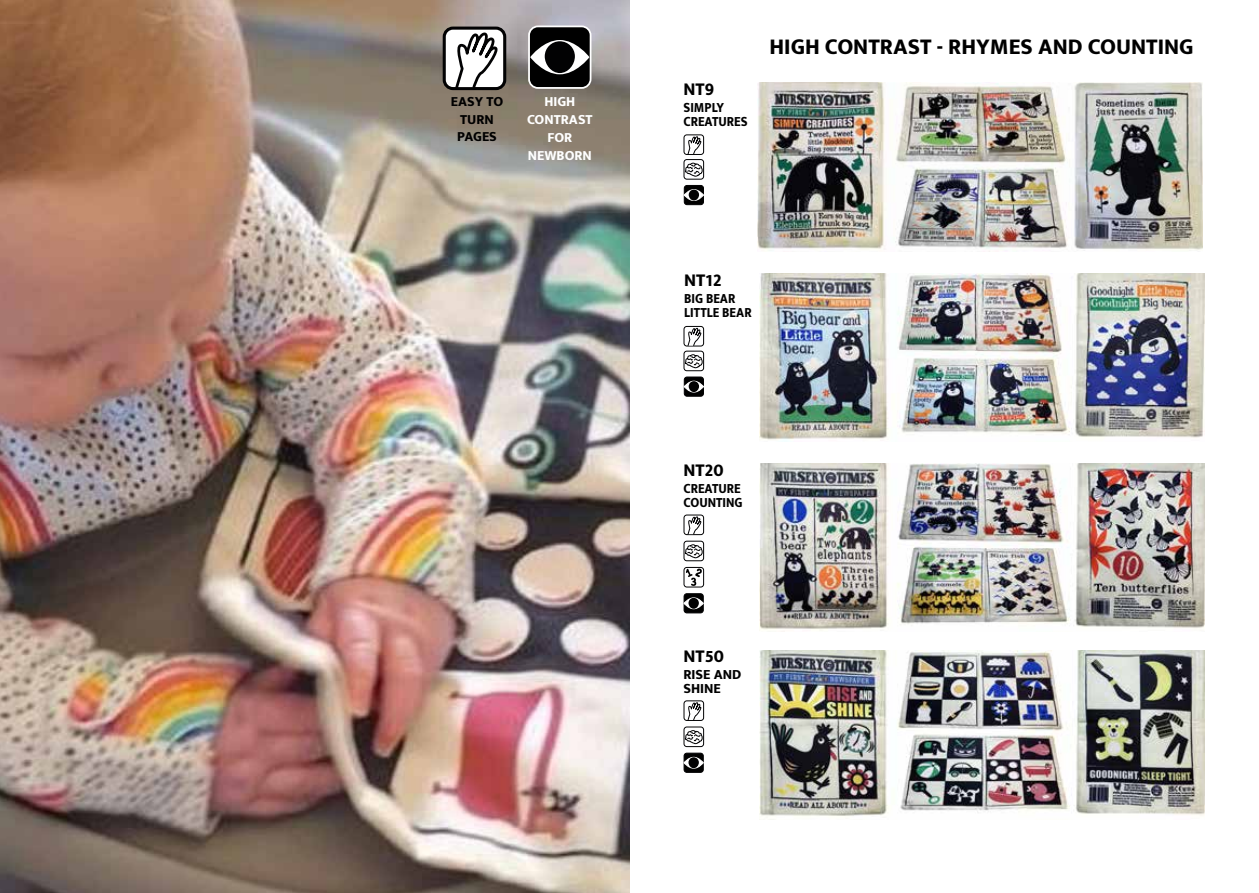
<style>
.page{position:relative;width:1259px;height:893px;background:#fff}
.page>*{position:absolute;margin:0;border:0;box-sizing:border-box;transform-origin:0 0}
.t1{font:800 22.5px "Mukta Mahee";color:#000}
.t2{font:800 18px "Mukta Mahee";color:#000}
.t3{font:800 13.95px/14px "Mukta Mahee";color:#000;scale:.9 1}
.t4{font:800 13.95px/14px "Mukta Mahee";color:#000}
.t5{font:800 13.8px/17.9px "Mukta Mahee";color:#fff;text-align:center}
.t6{font:800 13.8px/17.9px "Mukta Mahee";color:#000;text-align:center}
</style>
<div class="page">
<img style="left:0;top:0;width:629px;height:893px">
<div style="left:529px;top:26px;width:61px;height:62px;background:#000;border-radius:9px"></div>
<div style="left:528px;top:26px;width:63px;height:63px;border:2px solid #fff;border-radius:9px"></div>
<svg style="left:532px;top:41px;width:56px;height:32px"></svg>
<div style="left:530px;top:40px;width:59px;height:34px;border:3px solid #fff;border-radius:50%"></div>
<div style="left:545px;top:41px;width:30px;height:32px;background:#020203;border-radius:50%"></div>
<div style="left:444px;top:28px;width:61px;height:61px;background:#fff;border-radius:9px"></div>
<div style="left:443px;top:27px;width:63px;height:63px;border:3px solid #020203;border-radius:9px"></div>
<svg style="left:453px;top:33px;width:50px;height:57px"></svg>
<img style="left:759px;top:274px;width:446px;height:168px">
<div style="left:683px;top:134px;width:21px;height:21px;border:1px solid #020203;border-radius:3px"></div>
<div style="left:683px;top:159px;width:21px;height:21px;border:1px solid #020203;border-radius:3px"></div>
<svg style="left:684px;top:136px;width:19px;height:41px"></svg>
<div style="left:683px;top:514px;width:21px;height:21px;border:1px solid #020203;border-radius:3px"></div>
<div style="left:683px;top:541px;width:21px;height:20px;border:1px solid #020203;border-radius:3px"></div>
<svg style="left:684px;top:516px;width:19px;height:42px"></svg>
<div style="left:683px;top:567px;width:21px;height:20px;border:1px solid #020203;border-radius:3px"></div>
<svg style="left:686px;top:568px;width:16px;height:18px"></svg>
<img style="left:759px;top:463px;width:446px;height:169px">
<img style="left:759px;top:651px;width:446px;height:167px">
<img style="left:757px;top:83px;width:445px;height:168px">
<div style="left:684px;top:185px;width:19px;height:20px;background:#000;border-radius:3px"></div>
<div style="left:684px;top:185px;width:20px;height:20px;border:1px solid #020203;border-radius:3px"></div>
<svg style="left:684px;top:190px;width:19px;height:10px"></svg>
<div style="left:684px;top:189px;width:20px;height:12px;border:1px solid #fff;border-radius:50%"></div>
<div style="left:688px;top:190px;width:11px;height:10px;background:#020203;border-radius:50%"></div>
<div style="left:683px;top:326px;width:21px;height:21px;border:1px solid #020203;border-radius:3px"></div>
<div style="left:683px;top:351px;width:21px;height:20px;border:1px solid #020203;border-radius:3px"></div>
<svg style="left:684px;top:328px;width:19px;height:40px"></svg>
<svg style="left:684px;top:377px;width:19px;height:19px"></svg>
<div style="left:684px;top:377px;width:20px;height:20px;border:1px solid #020203;border-radius:3px"></div>
<svg style="left:684px;top:381px;width:19px;height:11px"></svg>
<div style="left:684px;top:381px;width:20px;height:11px;border:1px solid #fff;border-radius:50%"></div>
<div style="left:688px;top:381px;width:11px;height:11px;background:#020203;border-radius:50%"></div>
<div style="left:684px;top:594px;width:19px;height:19px;background:#000;border-radius:3px"></div>
<div style="left:683px;top:593px;width:21px;height:20px;border:1px solid #020203;border-radius:3px"></div>
<svg style="left:684px;top:598px;width:19px;height:11px"></svg>
<div style="left:683px;top:597px;width:21px;height:12px;border:1px solid #fff;border-radius:50%"></div>
<div style="left:688px;top:598px;width:11px;height:11px;background:#020203;border-radius:50%"></div>
<div style="left:683px;top:700px;width:21px;height:21px;border:1px solid #020203;border-radius:3px"></div>
<div style="left:683px;top:726px;width:21px;height:21px;border:1px solid #020203;border-radius:3px"></div>
<svg style="left:684px;top:702px;width:19px;height:42px"></svg>
<div style="left:684px;top:753px;width:19px;height:19px;background:#000;border-radius:3px"></div>
<div style="left:683px;top:753px;width:21px;height:20px;border:1px solid #020203;border-radius:3px"></div>
<svg style="left:684px;top:757px;width:19px;height:11px"></svg>
<div style="left:683px;top:757px;width:21px;height:12px;border:1px solid #fff;border-radius:50%"></div>
<div style="left:688px;top:757px;width:11px;height:11px;background:#020203;border-radius:50%"></div>
<p class="t6" style="left:451px;top:92px;width:54px">EASY TO<br>TURN<br>PAGES</p>
<p class="t5" style="left:527px;top:92px;width:67px">HIGH<br>CONTRAST<br>FOR<br>NEWBORN</p>
<p class="t2" style="left:683px;top:78px;width:32px">NT9</p>
<p class="t3" style="left:683px;top:100px;width:73px">SIMPLY<br>CREATURES</p>
<h1 class="t1" style="left:769px;top:33px;width:425px">HIGH CONTRAST - RHYMES AND COUNTING</h1>
<p class="t2" style="left:684px;top:269px;width:39px">NT12</p>
<p class="t3" style="left:684px;top:291px;width:76px">BIG BEAR<br>LITTLE BEAR</p>
<p class="t2" style="left:683px;top:459px;width:41px">NT20</p>
<p class="t3" style="left:683px;top:481px;width:67px">CREATURE<br>COUNTING</p>
<p class="t2" style="left:683px;top:646px;width:42px">NT50</p>
<p class="t4" style="left:683px;top:668px;width:60px">RISE AND<br>SHINE</p>
</div>
